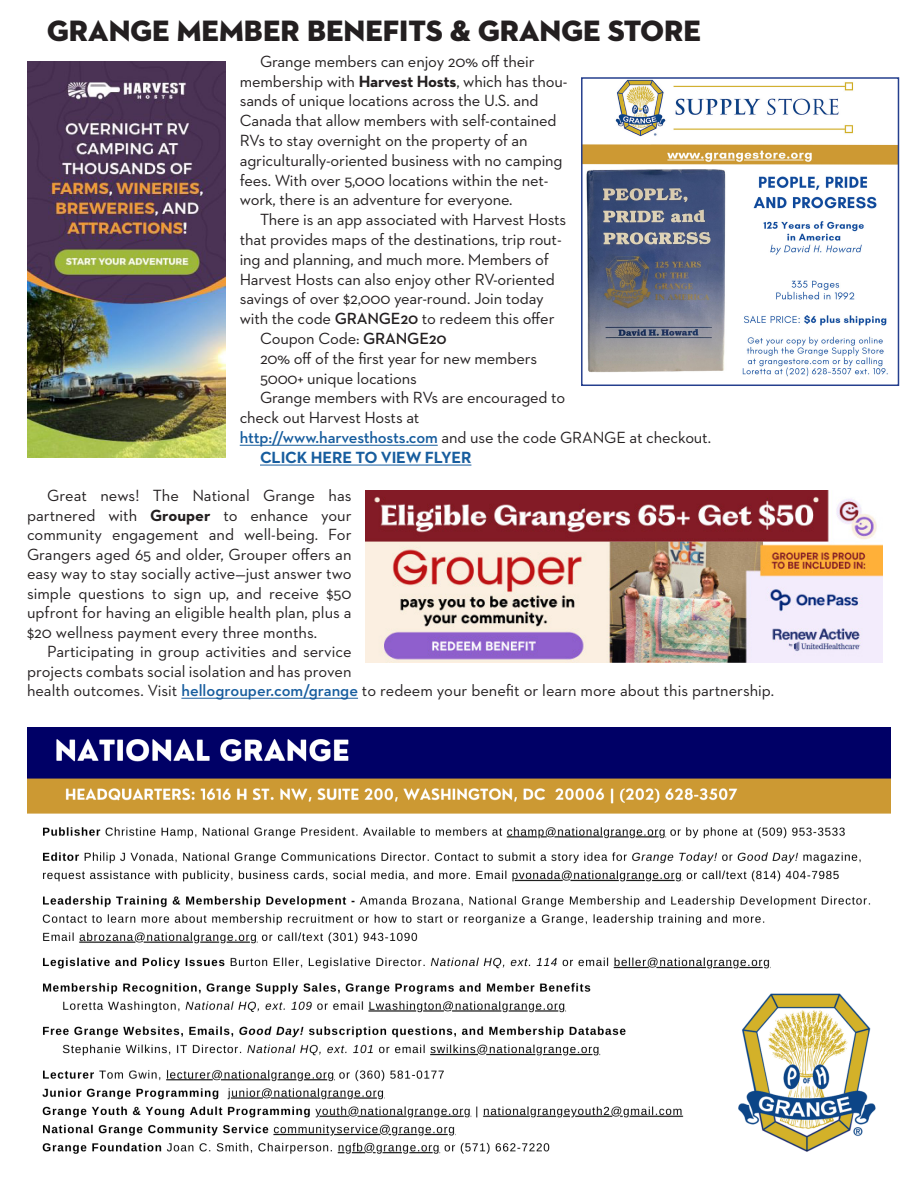
<style>
.page{position:relative;width:918px;height:1188px;background:#fff}
.page>*{position:absolute;margin:0;border:0;box-sizing:border-box;transform-origin:0 0}
.t1{font:30px "Neutraface 2 Display Titling";color:#231f20}
.Grange_Today{font:16.5px/19.8px "Neutraface 2 Text";letter-spacing:-.01em;color:#231f20}
.t2{font:700 16.5px "Neutraface 2 Text";letter-spacing:-.01em;color:#175d9e}
.s1{font-weight:700}
.s2{font-weight:600}
.s3{font-weight:600;color:#175d9e}
</style>
<div class="page">
<img style="left:27px;top:728px;width:864px;height:426px">
<hr style="left:181px;top:698px;width:177px;height:1px;background:#175d9e">
<img style="left:365px;top:491px;width:517px;height:172px">
<img style="left:27px;top:62px;width:198px;height:396px">
<hr style="left:240px;top:445px;width:198px;height:1px;background:#175d9e">
<hr style="left:260px;top:465px;width:211px;height:1px;background:#175d9e">
<img style="left:584px;top:80px;width:312px;height:297px">
<div style="left:581px;top:77px;width:318px;height:309px;border:2px solid #253f8e"></div>
<p class="t1" style="left:47px;top:12px;width:655px">GRANGE MEMBER BENEFITS &amp; GRANGE STORE</p>
<p class="Grange_Today" style="left:240px;top:51px;width:329px;text-indent:20px">Grange members can enjoy 20% off their membership with <span class="s1">Harvest Hosts</span>, which has thou&shy;sands of unique locations across the U.S. and Canada that allow members with self-contained RVs to stay overnight on the property of an agriculturally-oriented business with no camping fees. With over 5,000 locations within the net&shy;work, there is an adventure for everyone.</p>
<p class="Grange_Today" style="left:240px;top:210px;width:328px;text-indent:20px">There is an app associated with Harvest Hosts that provides maps of the destinations, trip rout&shy;ing and planning, and much more. Members of Harvest Hosts can also enjoy other RV-oriented savings of over $2,000 year-round. Join today with the code <span class="s2">GRANGE20</span> to redeem this offer</p>
<p class="Grange_Today" style="left:260px;top:328px;width:188px">Coupon Code: <span class="s2">GRANGE20</span></p>
<p class="Grange_Today" style="left:260px;top:348px;width:279px">20% off of the first year for new members</p>
<p class="Grange_Today" style="left:260px;top:368px;width:158px">5000+ unique locations</p>
<p class="Grange_Today" style="left:240px;top:388px;width:473px;text-indent:20px">Grange members with RVs are encouraged to<br>check out Harvest Hosts at<br><span class="s3">http://www.harvesthosts.com</span> and use the code GRANGE at checkout.</p>
<p class="t2" style="left:260px;top:447px;width:213px">CLICK HERE TO VIEW FLYER</p>
<p class="Grange_Today" style="left:27px;top:485px;width:326px;text-align:justify;text-indent:20px">Great news! The National Grange has partnered with <span class="s1">Grouper</span> to enhance your community engagement and well-being. For Grangers aged 65 and older, Grouper offers an easy way to stay socially active—just answer two simple questions to sign up, and receive $50 upfront for having an eligible health plan, plus a $20 wellness payment every three months.</p>
<p class="Grange_Today" style="left:27px;top:641px;width:748px;text-indent:20px">Participating in group activities and service<br>projects combats social isolation and has proven<br>health outcomes. Visit <span class="s3">hellogrouper.com/grange</span> to redeem your benefit or learn more about this partnership.</p>
</div>
